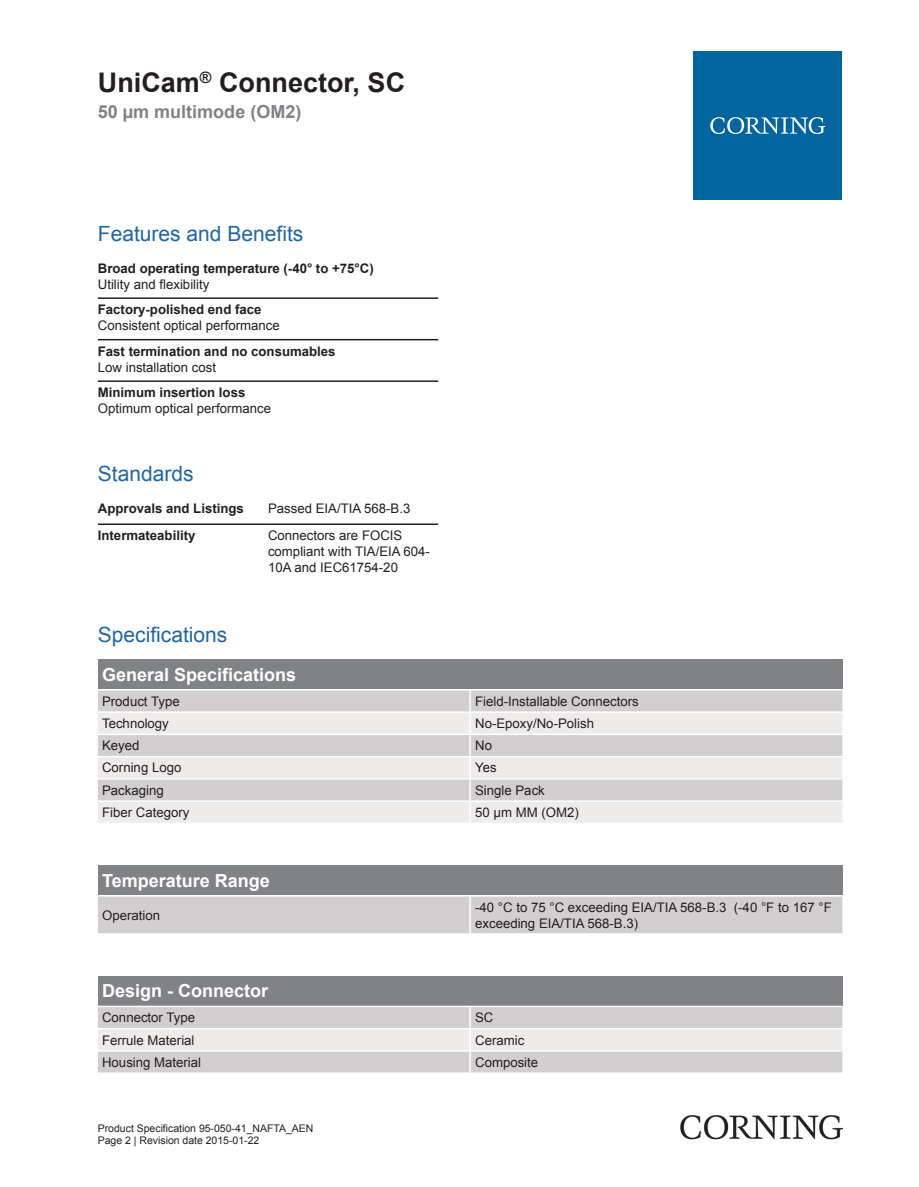
<style>
.page{position:relative;width:919px;height:1187px;background:#fff}
.page>*{position:absolute;margin:0;border:0;box-sizing:border-box;transform-origin:0 0}
.t1{font:700 27px "Arial";color:#231f20}
.t2{font:21px "Arial";color:#2166a2}
.t3{font:700 18px "Arial";color:#fff}
.t4{font:700 18px "Arial";color:#808285}
.t5{font:13.2px/15.9px "Arial";color:#231f20}
.t6{font:700 13.2px "Arial";color:#231f20}
.t7{font:10.5px/12.6px "Arial";color:#231f20}
</style>
<div class="page">
<hr style="left:98px;top:297px;width:340px;height:2px;background:#231f20">
<hr style="left:98px;top:339px;width:340px;height:1px;background:#231f20">
<hr style="left:98px;top:380px;width:340px;height:2px;background:#231f20">
<hr style="left:98px;top:523px;width:170px;height:2px;background:#231f20">
<hr style="left:268px;top:523px;width:170px;height:2px;background:#231f20">
<div style="left:98px;top:659px;width:744px;height:30px;background:#808285"></div>
<div style="left:98px;top:690px;width:744px;height:21px;background:#d1cfcf"></div>
<svg style="left:98px;top:713px;width:744px;height:109px;background:#e2e1e0"></svg>
<hr style="left:469px;top:690px;width:2px;height:21px;background:#fff">
<hr style="left:469px;top:712px;width:2px;height:21px;background:#fff">
<hr style="left:469px;top:735px;width:2px;height:20px;background:#fff">
<hr style="left:469px;top:757px;width:2px;height:21px;background:#fff">
<hr style="left:469px;top:779px;width:2px;height:21px;background:#fff">
<hr style="left:469px;top:801px;width:2px;height:21px;background:#fff">
<hr style="left:98px;top:733px;width:372px;height:2px;background:#fff">
<hr style="left:470px;top:733px;width:372px;height:2px;background:#fff">
<hr style="left:98px;top:755px;width:372px;height:2px;background:#fff">
<hr style="left:470px;top:755px;width:372px;height:2px;background:#fff">
<hr style="left:98px;top:778px;width:372px;height:1px;background:#fff">
<hr style="left:470px;top:778px;width:372px;height:1px;background:#fff">
<hr style="left:98px;top:800px;width:372px;height:1px;background:#fff">
<hr style="left:470px;top:800px;width:372px;height:1px;background:#fff">
<div style="left:98px;top:865px;width:744px;height:30px;background:#808285"></div>
<div style="left:98px;top:896px;width:744px;height:37px;background:#d1cfcf"></div>
<hr style="left:469px;top:896px;width:2px;height:37px;background:#fff">
<div style="left:98px;top:975px;width:744px;height:30px;background:#808285"></div>
<div style="left:98px;top:1007px;width:744px;height:65px;background:#d1cfcf"></div>
<div style="left:98px;top:1029px;width:744px;height:21px;background:#edeceb"></div>
<hr style="left:469px;top:1007px;width:2px;height:20px;background:#fff">
<hr style="left:469px;top:1029px;width:2px;height:21px;background:#fff">
<hr style="left:469px;top:1051px;width:2px;height:21px;background:#fff">
<hr style="left:98px;top:1027px;width:372px;height:2px;background:#fff">
<hr style="left:470px;top:1027px;width:372px;height:2px;background:#fff">
<hr style="left:98px;top:1050px;width:372px;height:1px;background:#fff">
<hr style="left:470px;top:1050px;width:372px;height:1px;background:#fff">
<div style="left:693px;top:51px;width:149px;height:149px;background:#00649e"></div>
<svg style="left:710px;top:117px;width:115px;height:17px"></svg>
<img style="left:680px;top:1115px;width:162px;height:24px">
<h1 class="t1" style="left:98px;top:64px;width:309px">UniCam<sup>®</sup> Connector, SC</h1>
<h3 class="t4" style="left:98px;top:100px;width:205px">50 µm multimode (OM2)</h3>
<h2 class="t2" style="left:98px;top:219px;width:207px">Features and Benefits</h2>
<p class="t6" style="left:98px;top:259px;width:277px">Broad operating temperature (-40° to +75°C)</p>
<p class="t5" style="left:98px;top:276px;width:113px">Utility and flexibility</p>
<p class="t6" style="left:98px;top:301px;width:165px">Factory-polished end face</p>
<p class="t5" style="left:98px;top:318px;width:183px">Consistent optical performance</p>
<p class="t6" style="left:98px;top:342px;width:239px">Fast termination and no consumables</p>
<p class="t5" style="left:98px;top:359px;width:120px">Low installation cost</p>
<p class="t6" style="left:98px;top:384px;width:149px">Minimum insertion loss</p>
<p class="t5" style="left:98px;top:401px;width:175px">Optimum optical performance</p>
<h2 class="t2" style="left:98px;top:460px;width:97px">Standards</h2>
<p class="t6" style="left:98px;top:500px;width:147px">Approvals and Listings</p>
<p class="t5" style="left:268px;top:501px;width:144px">Passed EIA/TIA 568-B.3</p>
<p class="t6" style="left:98px;top:527px;width:99px">Intermateability</p>
<p class="t5" style="left:268px;top:528px;width:163px">Connectors are FOCIS compliant with TIA/EIA 604-<br>10A and IEC61754-20</p>
<h2 class="t2" style="left:98px;top:621px;width:131px">Specifications</h2>
<h3 class="t3" style="left:102px;top:662px;width:196px">General Specifications</h3>
<p class="t5" style="left:102px;top:693px;width:79px">Product Type</p>
<p class="t5" style="left:475px;top:693px;width:165px">Field-Installable Connectors</p>
<p class="t5" style="left:102px;top:715px;width:68px">Technology</p>
<p class="t5" style="left:475px;top:715px;width:120px">No-Epoxy/No-Polish</p>
<p class="t5" style="left:102px;top:737px;width:39px">Keyed</p>
<p class="t5" style="left:475px;top:737px;width:18px">No</p>
<p class="t5" style="left:102px;top:760px;width:81px">Corning Logo</p>
<p class="t5" style="left:475px;top:760px;width:23px">Yes</p>
<p class="t5" style="left:102px;top:782px;width:63px">Packaging</p>
<p class="t5" style="left:475px;top:782px;width:71px">Single Pack</p>
<p class="t5" style="left:102px;top:804px;width:89px">Fiber Category</p>
<p class="t5" style="left:475px;top:804px;width:105px">50 µm MM (OM2)</p>
<h3 class="t3" style="left:102px;top:868px;width:169px">Temperature Range</h3>
<p class="t5" style="left:102px;top:907px;width:59px">Operation</p>
<p class="t5" style="left:475px;top:899px;width:358px">-40 °C to 75 °C exceeding EIA/TIA 568-B.3 (-40 °F to 167 °F exceeding EIA/TIA 568-B.3)</p>
<h3 class="t3" style="left:102px;top:978px;width:168px">Design - Connector</h3>
<p class="t5" style="left:102px;top:1009px;width:94px">Connector Type</p>
<p class="t5" style="left:475px;top:1009px;width:20px">SC</p>
<p class="t5" style="left:102px;top:1031px;width:94px">Ferrule Material</p>
<p class="t5" style="left:475px;top:1031px;width:51px">Ceramic</p>
<p class="t5" style="left:102px;top:1054px;width:101px">Housing Material</p>
<p class="t5" style="left:475px;top:1054px;width:65px">Composite</p>
<p class="t7" style="left:98px;top:1121px;width:217px">Product Specification 95-050-41_NAFTA_AEN<br>Page 2 | Revision date 2015-01-22</p>
</div>
